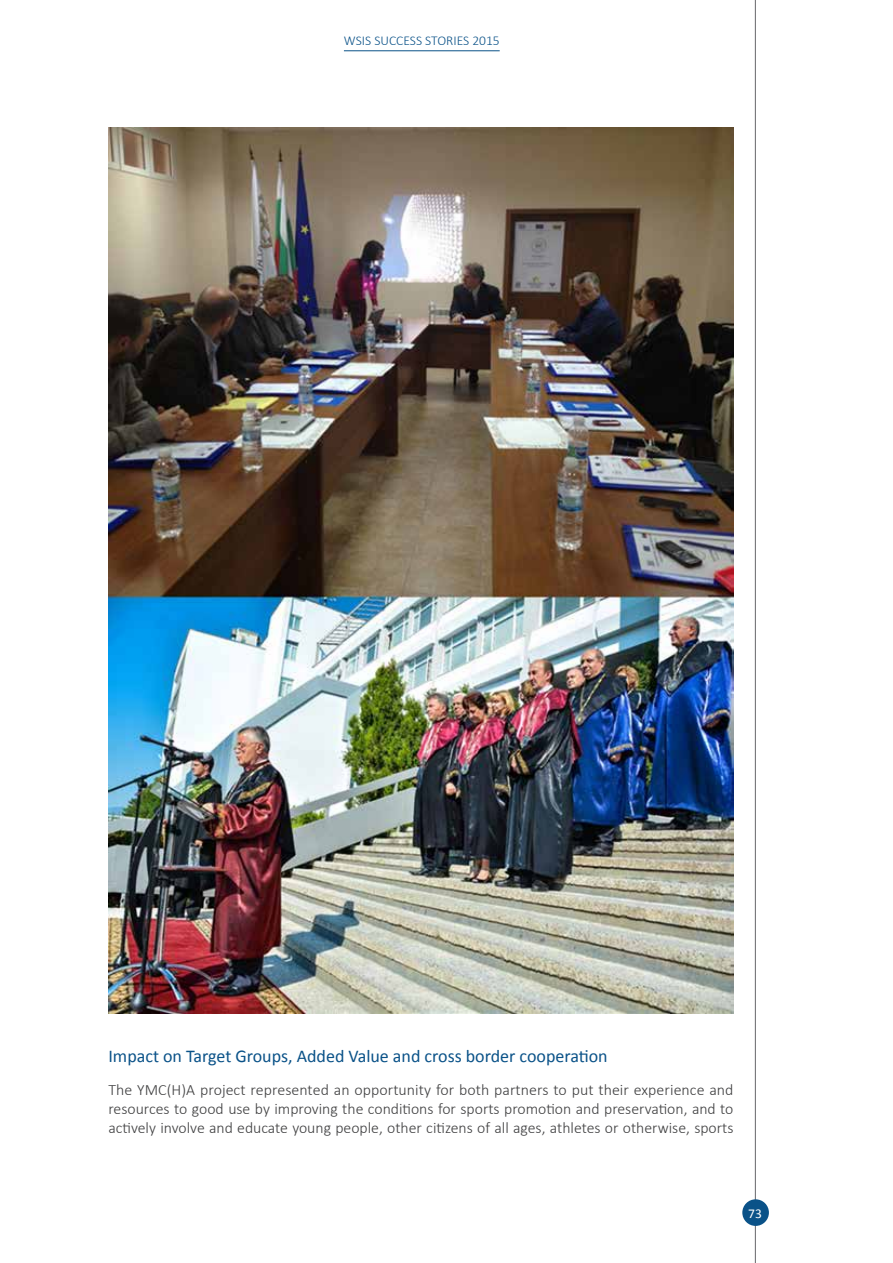
<style>
.page{position:relative;width:893px;height:1263px;background:#fff}
.page>*{position:absolute;margin:0;border:0;box-sizing:border-box;transform-origin:0 0}
.Heading_2{font:18px "Calibri";color:#0a5288}
.t1{font:300 15.75px/18.9px "Calibri";color:#3e3e3f;text-align:justify}
.t2{font:300 13.5px "Calibri";color:#0a5288}
.t3{font:13.5px "Calibri";color:#fff}
</style>
<div class="page">
<hr style="left:755px;top:0;width:1px;height:1263px;background:#67676a">
<div style="left:742px;top:1199px;width:27px;height:27px;background:#0a5288;border-radius:50%"></div>
<hr style="left:344px;top:50px;width:156px;height:1px;background:#0a5288">
<img style="left:108px;top:128px;width:625px;height:885px">
<p class="t2" style="left:344px;top:32px;width:157px">WSIS SUCCESS STORIES 2015</p>
<h2 class="Heading_2" style="left:108px;top:1044px;width:501px">Impact on Target Groups, Added Value and cross border cooperation</h2>
<p class="t1" style="left:108px;top:1080px;width:627px">The YMC(H)A project represented an opportunity for both partners to put their experience and resources to good use by improving the conditions for sports promotion and preservation, and to actively involve and educate young people, other citizens of all ages, athletes or otherwise, sports</p>
<p class="t3" style="left:748px;top:1204px;width:15px">73</p>
</div>
